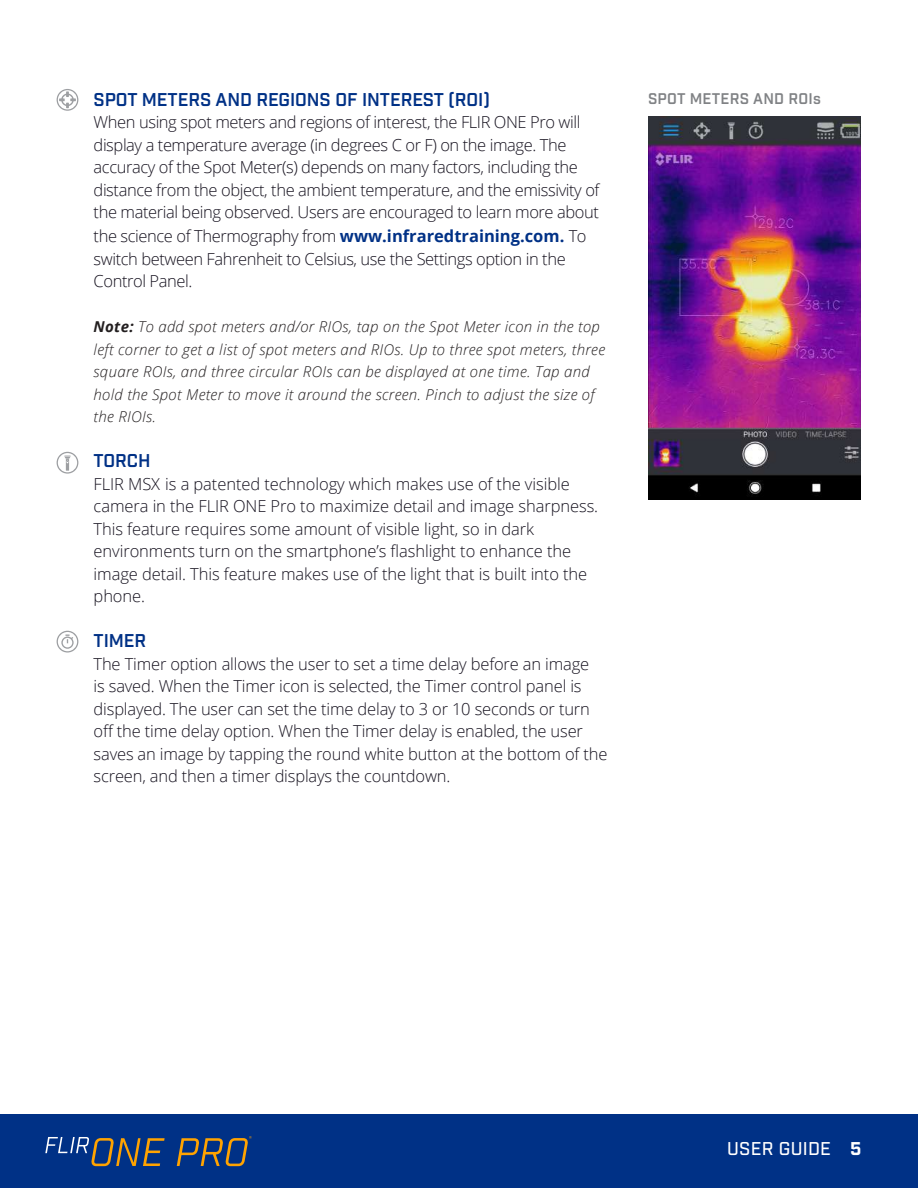
<style>
.page{position:relative;width:918px;height:1188px;background:#fff}
.page>*{position:absolute;margin:0;border:0;box-sizing:border-box;transform-origin:0 0}
.t1{font:600 18px "Industry";letter-spacing:-.005em;color:#003186}
.t2{font:500 18px "Industry";letter-spacing:.015em;color:#fff}
.t3{font:300 16.5px/22.5px "Open Sans";letter-spacing:-.01em;color:#16121f}
.t4{font:italic 300 15px/22.5px "Open Sans";letter-spacing:.02em;color:#231f20}
.t5{font:600 15px "Industry";letter-spacing:.015em;color:#808285}
.s1{font-weight:700;color:#003186}
.s2{font-weight:700}
</style>
<div class="page">
<div style="left:0;top:1114px;width:918px;height:74px;background:#003186"></div>
<svg style="left:45px;top:1137px;width:120px;height:29px"></svg>
<svg style="left:177px;top:1136px;width:75px;height:30px"></svg>
<img style="left:648px;top:116px;width:213px;height:384px">
<svg style="left:57px;top:452px;width:21px;height:22px"></svg>
<svg style="left:57px;top:631px;width:21px;height:22px"></svg>
<svg style="left:57px;top:89px;width:21px;height:22px"></svg>
<p class="t1" style="left:94px;top:88px;width:398px">SPOT METERS AND REGIONS OF INTEREST (ROI)</p>
<p class="t3" style="left:94px;top:110px;width:507px">When using spot meters and regions of interest, the FLIR ONE Pro will display a temperature average (in degrees C or F) on the image. The accuracy of the Spot Meter(s) depends on many factors, including the distance from the object, the ambient temperature, and the emissivity of the material being observed. Users are encouraged to learn more about</p>
<p class="t3" style="left:94px;top:224px;width:494px">the science of Thermography from <span class="s1">www.infraredtraining.com.</span> To switch between Fahrenheit to Celsius, use the Settings option in the<br>Control Panel.</p>
<p class="t4" style="left:94px;top:315px;width:513px"><span class="s2">Note:</span> To add spot meters and/or RIOs, tap on the Spot Meter icon in the top left corner to get a list of spot meters and RIOs. Up to three spot meters, three square ROIs, and three circular ROIs can be displayed at one time. Tap and hold the Spot Meter to move it around the screen. Pinch to adjust the size of the RIOIs.</p>
<p class="t1" style="left:94px;top:450px;width:58px">TORCH</p>
<p class="t3" style="left:94px;top:472px;width:506px">FLIR MSX is a patented technology which makes use of the visible camera in the FLIR ONE Pro to maximize detail and image sharpness.<br>This feature requires some amount of visible light, so in dark environments turn on the smartphone’s flashlight to enhance the image detail. This feature makes use of the light that is built into the phone.</p>
<p class="t1" style="left:94px;top:630px;width:54px">TIMER</p>
<p class="t3" style="left:94px;top:652px;width:515px">The Timer option allows the user to set a time delay before an image<br>is saved. When the Timer icon is selected, the Timer control panel is displayed. The user can set the time delay to 3 or 10 seconds or turn off the time delay option. When the Timer delay is enabled, the user saves an image by tapping the round white button at the bottom of the screen, and then a timer displays the countdown.</p>
<p class="t5" style="left:648px;top:90px;width:174px">SPOT METERS AND ROIs</p>
<p class="t2" style="left:727px;top:1138px;width:136px">USER GUIDE <span class="s2">5</span></p>
</div>
